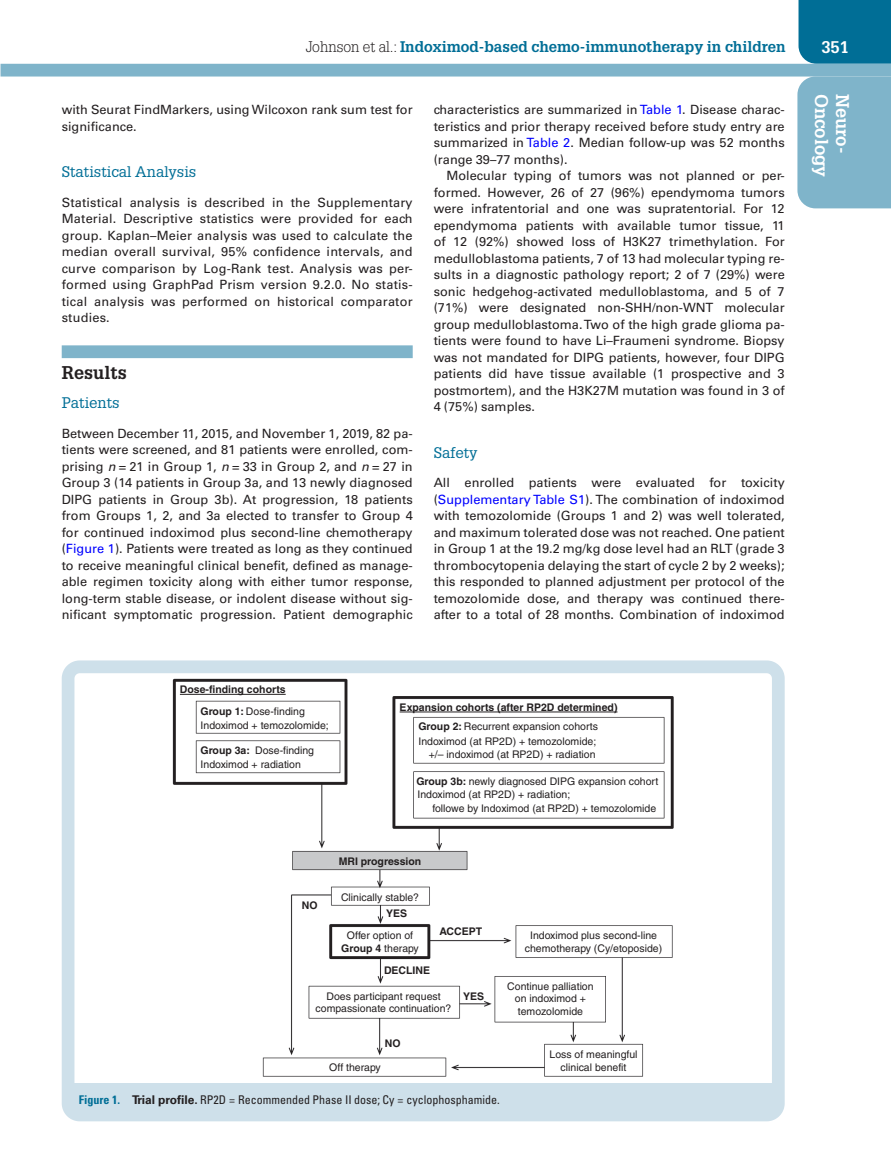
<style>
.page{position:relative;width:891px;height:1175px;background:#fff}
.page>*{position:absolute;margin:0;border:0;box-sizing:border-box;transform-origin:0 0}
.t1{font:700 18px "Glypha LT Std";color:#fff}
.t2{font:700 18px "Glypha LT Std";color:#231f20}
.t3{font:700 16.5px "Glypha LT Std";color:#fff}
.t4{font:700 15px "Glypha LT Std";color:#006e96}
.t5{font:15px "Glypha LT Std";color:#006e96}
.t6{font:12.75px/16.5px "Univers LT Std";color:#231f20;text-align:justify}
.t7{font:condensed 12px "Univers LT Std";color:#231f20}
.t8{font:10.5px/12.6px "Helvetica";color:#231f20;text-align:center}
.t9{font:700 10.5px "Helvetica";color:#231f20}
.s1{font-weight:300;color:#231f20}
.s2{color:#00f}
.s3{font-style:italic}
.s4{font-weight:700}
.s5{font-weight:700;color:#006e96}
.s6{font-weight:700;font-stretch:normal}
</style>
<div class="page">
<div style="left:799px;top:0;width:92px;height:64px;background:#006e96"></div>
<div style="left:1px;top:64px;width:890px;height:12px;background:#7fb4ca"></div>
<div style="left:797px;top:76px;width:94px;height:132px;background:#7fb4ca"></div>
<div style="left:62px;top:345px;width:351px;height:13px;background:#7fb4ca"></div>
<img style="left:172px;top:678px;width:502px;height:399px">
<hr style="left:400px;top:711px;width:217px;height:1px;background:#231f20">
<hr style="left:180px;top:694px;width:106px;height:1px;background:#231f20">
<div style="left:73px;top:1083px;width:700px;height:28px;background:#cee0ea"></div>
<div style="left:62px;top:660px;width:723px;height:461px;border:13px solid #cee0ea;border-radius:12px"></div>
<p class="t4" style="left:306px;top:37px;width:482px"><span class="s1">Johnson et al.:</span> Indoximod-based chemo-immunotherapy in children</p>
<p class="t3" style="left:821px;top:37px;width:29px">351</p>
<h1 class="t1" style="left:833px;top:94px;width:85px;rotate:90deg">Oncology</h1>
<h1 class="t1" style="left:854px;top:94px;width:61px;rotate:90deg">Neuro-</h1>
<p class="t6" style="left:62px;top:102px;width:352px">with Seurat FindMarkers, using Wilcoxon rank sum test for significance.</p>
<p class="t5" style="left:62px;top:163px;width:136px">Statistical Analysis</p>
<p class="t6" style="left:62px;top:194px;width:353px">Statistical analysis is described in the Supplementary Material. Descriptive statistics were provided for each group. Kaplan–Meier analysis was used to calculate the median overall survival, 95% confidence intervals, and curve comparison by Log-Rank test. Analysis was per&shy;formed using GraphPad Prism version 9.2.0. No statis&shy;tical analysis was performed on historical comparator studies.</p>
<p class="t6" style="left:434px;top:102px;width:353px">characteristics are summarized in <span class="s2">Table 1</span>. Disease charac&shy;teristics and prior therapy received before study entry are summarized in <span class="s2">Table 2</span>. Median follow-up was 52 months (range 39–77 months).</p>
<p class="t6" style="left:434px;top:168px;width:353px;text-indent:13px">Molecular typing of tumors was not planned or per&shy;formed. However, 26 of 27 (96%) ependymoma tumors were infratentorial and one was supratentorial. For 12 ependymoma patients with available tumor tissue, 11 of 12 (92%) showed loss of H3K27 trimethylation. For medulloblastoma patients, 7 of 13 had molecular typing re&shy;sults in a diagnostic pathology report; 2 of 7 (29%) were sonic hedgehog-activated medulloblastoma, and 5 of 7 (71%) were designated non-SHH/non-WNT molecular group medulloblastoma. Two of the high grade glioma pa&shy;tients were found to have Li–Fraumeni syndrome. Biopsy was not mandated for DIPG patients, however, four DIPG patients did have tissue available (1 prospective and 3 postmortem), and the H3K27M mutation was found in 3 of 4 (75%) samples.</p>
<p class="t5" style="left:434px;top:443px;width:45px">Safety</p>
<p class="t6" style="left:434px;top:474px;width:353px">All enrolled patients were evaluated for toxicity (<span class="s2">Supplementary Table S1</span>). The combination of indoximod with temozolomide (Groups 1 and 2) was well tolerated, and maximum tolerated dose was not reached. One patient in Group 1 at the 19.2 mg/kg dose level had an RLT (grade 3 thrombocytopenia delaying the start of cycle 2 by 2 weeks); this responded to planned adjustment per protocol of the temozolomide dose, and therapy was continued there&shy;after to a total of 28 months. Combination of indoximod</p>
<h1 class="t2" style="left:62px;top:361px;width:66px">Results</h1>
<p class="t5" style="left:62px;top:394px;width:60px">Patients</p>
<p class="t6" style="left:62px;top:425px;width:353px">Between December 11, 2015, and November 1, 2019, 82 pa&shy;tients were screened, and 81 patients were enrolled, com&shy;prising <span class="s3">n</span> = 21 in Group 1, <span class="s3">n</span> = 33 in Group 2, and <span class="s3">n</span> = 27 in Group 3 (14 patients in Group 3a, and 13 newly diagnosed DIPG patients in Group 3b). At progression, 18 patients from Groups 1, 2, and 3a elected to transfer to Group 4 for continued indoximod plus second-line chemotherapy (<span class="s2">Figure 1</span>). Patients were treated as long as they continued to receive meaningful clinical benefit, defined as manage&shy;able regimen toxicity along with either tumor response, long-term stable disease, or indolent disease without sig&shy;nificant symptomatic progression. Patient demographic</p>
<p class="t9" style="left:180px;top:683px;width:107px">Dose-finding cohorts</p>
<p class="t8" style="left:201px;top:704px;width:106px"><span class="s4">Group 1:</span> Dose-finding</p>
<p class="t9" style="left:201px;top:744px;width:51px">Group 3a:</p>
<p class="t8" style="left:201px;top:718px;width:130px">Indoximod + temozolomide;</p>
<p class="t8" style="left:201px;top:758px;width:102px">Indoximod + radiation</p>
<p class="t8" style="left:255px;top:744px;width:60px">Dose-finding</p>
<p class="t9" style="left:400px;top:701px;width:219px">Expansion cohorts (after RP2D determined)</p>
<p class="t8" style="left:418px;top:720px;width:181px"><span class="s4">Group 2:</span> Recurrent expansion cohorts</p>
<p class="t8" style="left:418px;top:735px;width:179px">Indoximod (at RP2D) + temozolomide;</p>
<p class="t8" style="left:429px;top:747px;width:169px">+/– indoximod (at RP2D) + radiation</p>
<p class="t8" style="left:416px;top:775px;width:244px"><span class="s4">Group 3b:</span> newly diagnosed DIPG expansion cohort</p>
<p class="t8" style="left:417px;top:788px;width:154px">Indoximod (at RP2D) + radiation;</p>
<p class="t8" style="left:432px;top:802px;width:225px">followe by Indoximod (at RP2D) + temozolomide</p>
<p class="t9" style="left:302px;top:898px;width:17px">NO</p>
<p class="t9" style="left:339px;top:854px;width:84px">MRI progression</p>
<p class="t8" style="left:341px;top:890px;width:79px">Clinically stable?</p>
<p class="t9" style="left:386px;top:907px;width:23px">YES</p>
<p class="t8" style="left:341px;top:929px;width:79px">Offer option of<br><span class="s4">Group 4</span> therapy</p>
<p class="t9" style="left:384px;top:964px;width:48px">DECLINE</p>
<p class="t9" style="left:439px;top:924px;width:44px">ACCEPT</p>
<p class="t8" style="left:316px;top:989px;width:137px">Does participant request compassionate continuation?</p>
<p class="t9" style="left:385px;top:1036px;width:17px">NO</p>
<p class="t9" style="left:463px;top:989px;width:23px">YES</p>
<p class="t8" style="left:525px;top:929px;width:139px">Indoximod plus second-line chemotherapy (Cy/etoposide)</p>
<p class="t8" style="left:507px;top:979px;width:88px">Continue palliation on indoximod + temozolomide</p>
<p class="t8" style="left:550px;top:1048px;width:90px">Loss of meaningful</p>
<p class="t8" style="left:329px;top:1061px;width:53px">Off therapy</p>
<p class="t8" style="left:561px;top:1060px;width:67px">clinical benefit</p>
<p class="t7" style="left:79px;top:1092px;width:422px"><span class="s5">Figure 1.</span> <span class="s6">Trial profile.</span> RP2D = Recommended Phase II dose; Cy = cyclophosphamide.</p>
</div>
